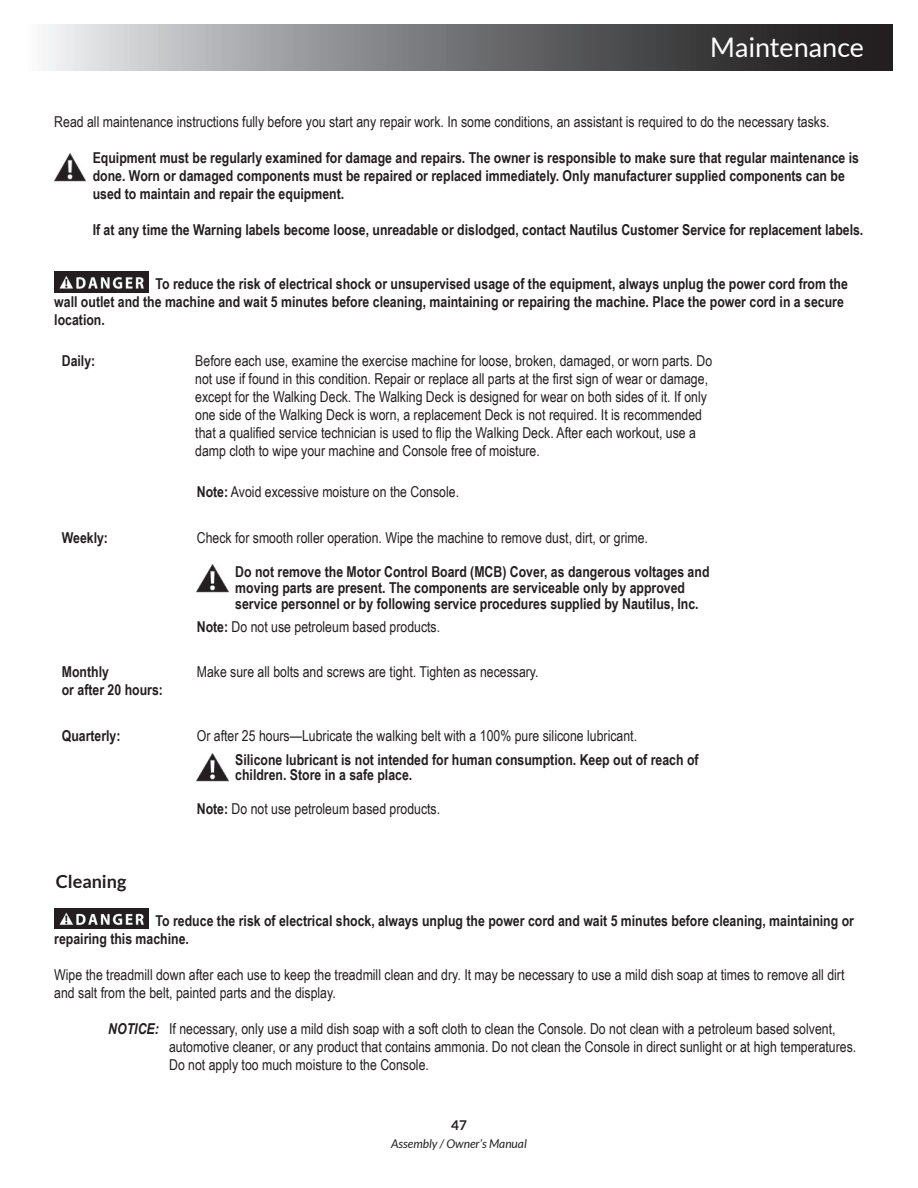
<style>
.page{position:relative;width:918px;height:1188px;background:#fff}
.page>*{position:absolute;margin:0;border:0;box-sizing:border-box;transform-origin:0 0}
.t1{font:27px "Lato";letter-spacing:-.005em;color:#fff}
.t2{font:700 18px "Lato";color:#231f20}
.t3{font:15px/18px "Arial Narrow";color:#231f20}
.t4{font:700 15px/18px "Arial Narrow";color:#231f20}
.t5{font:700 13.5px "Lato";color:#231f20}
.t6{font:italic 12px "Lato";color:#231f20}
.s1{font-weight:700}
.s2{font-weight:700;font-style:italic}
</style>
<div class="page">
<svg style="left:46px;top:24px;width:846px;height:46px;background:#777779"></svg>
<img style="left:54px;top:153px;width:32px;height:29px">
<img style="left:54px;top:272px;width:95px;height:20px">
<img style="left:197px;top:564px;width:31px;height:29px">
<img style="left:197px;top:753px;width:31px;height:29px">
<img style="left:54px;top:909px;width:95px;height:20px">
<h1 class="t1" style="left:710px;top:32px;width:155px">Maintenance</h1>
<p class="t3" style="left:54px;top:112px;width:777px">Read all maintenance instructions fully before you start any repair work. In some conditions, an assistant is required to do the necessary tasks.</p>
<p class="t4" style="left:93px;top:148px;width:768px">Equipment must be regularly examined for damage and repairs. The owner is responsible to make sure that regular maintenance is done. Worn or damaged components must be repaired or replaced immediately. Only manufacturer supplied components can be used to maintain and repair the equipment.</p>
<p class="t4" style="left:93px;top:220px;width:772px">If at any time the Warning labels become loose, unreadable or dislodged, contact Nautilus Customer Service for replacement labels.</p>
<p class="t4" style="left:54px;top:274px;width:795px;text-indent:101px">To reduce the risk of electrical shock or unsupervised usage of the equipment, always unplug the power cord from the wall outlet and the machine and wait 5 minutes before cleaning, maintaining or repairing the machine. Place the power cord in a secure location.</p>
<p class="t4" style="left:62px;top:351px;width:35px">Daily:</p>
<p class="t3" style="left:195px;top:351px;width:518px">Before each use, examine the exercise machine for loose, broken, damaged, or worn parts. Do not use if found in this condition. Repair or replace all parts at the first sign of wear or damage, except for the Walking Deck. The Walking Deck is designed for wear on both sides of it. If only one side of the Walking Deck is worn, a replacement Deck is not required. It is recommended that a qualified service technician is used to flip the Walking Deck. After each workout, use a damp cloth to wipe your machine and Console free of moisture.</p>
<p class="t3" style="left:197px;top:482px;width:264px"><span class="s1">Note:</span> Avoid excessive moisture on the Console.</p>
<p class="t4" style="left:62px;top:528px;width:48px">Weekly:</p>
<p class="t3" style="left:197px;top:528px;width:453px">Check for smooth roller operation. Wipe the machine to remove dust, dirt, or grime.</p>
<p class="t4" style="left:235px;top:563px;width:476px;line-height:15.8px">Do not remove the Motor Control Board (MCB) Cover, as dangerous voltages and moving parts are present. The components are serviceable only by approved service personnel or by following service procedures supplied by Nautilus, Inc.</p>
<p class="t3" style="left:197px;top:617px;width:245px"><span class="s1">Note:</span> Do not use petroleum based products.</p>
<p class="t4" style="left:62px;top:662px;width:103px">Monthly<br>or after 20 hours:</p>
<p class="t3" style="left:197px;top:663px;width:343px">Make sure all bolts and screws are tight. Tighten as necessary.</p>
<p class="t4" style="left:62px;top:726px;width:60px">Quarterly:</p>
<p class="t3" style="left:197px;top:726px;width:442px">Or after 25 hours—Lubricate the walking belt with a 100% pure silicone lubricant.</p>
<p class="t4" style="left:235px;top:751px;width:465px;line-height:15.8px">Silicone lubricant is not intended for human consumption. Keep out of reach of children. Store in a safe place.</p>
<p class="t3" style="left:197px;top:799px;width:245px"><span class="s1">Note:</span> Do not use petroleum based products.</p>
<p class="t2" style="left:56px;top:871px;width:72px">Cleaning</p>
<p class="t4" style="left:54px;top:911px;width:801px;text-indent:101px">To reduce the risk of electrical shock, always unplug the power cord and wait 5 minutes before cleaning, maintaining or repairing this machine.</p>
<p class="t3" style="left:54px;top:965px;width:792px">Wipe the treadmill down after each use to keep the treadmill clean and dry. It may be necessary to use a mild dish soap at times to remove all dirt and salt from the belt, painted parts and the display.</p>
<p class="t3" style="left:169px;top:1019px;width:689px;text-indent:-61px"><span class="s2">NOTICE:</span> If necessary, only use a mild dish soap with a soft cloth to clean the Console. Do not clean with a petroleum based solvent, automotive cleaner, or any product that contains ammonia. Do not clean the Console in direct sunlight or at high temperatures.<br>Do not apply too much moisture to the Console.</p>
<p class="t5" style="left:451px;top:1117px;width:17px">47</p>
<p class="t6" style="left:391px;top:1137px;width:137px">Assembly / Owner’s Manual</p>
</div>
